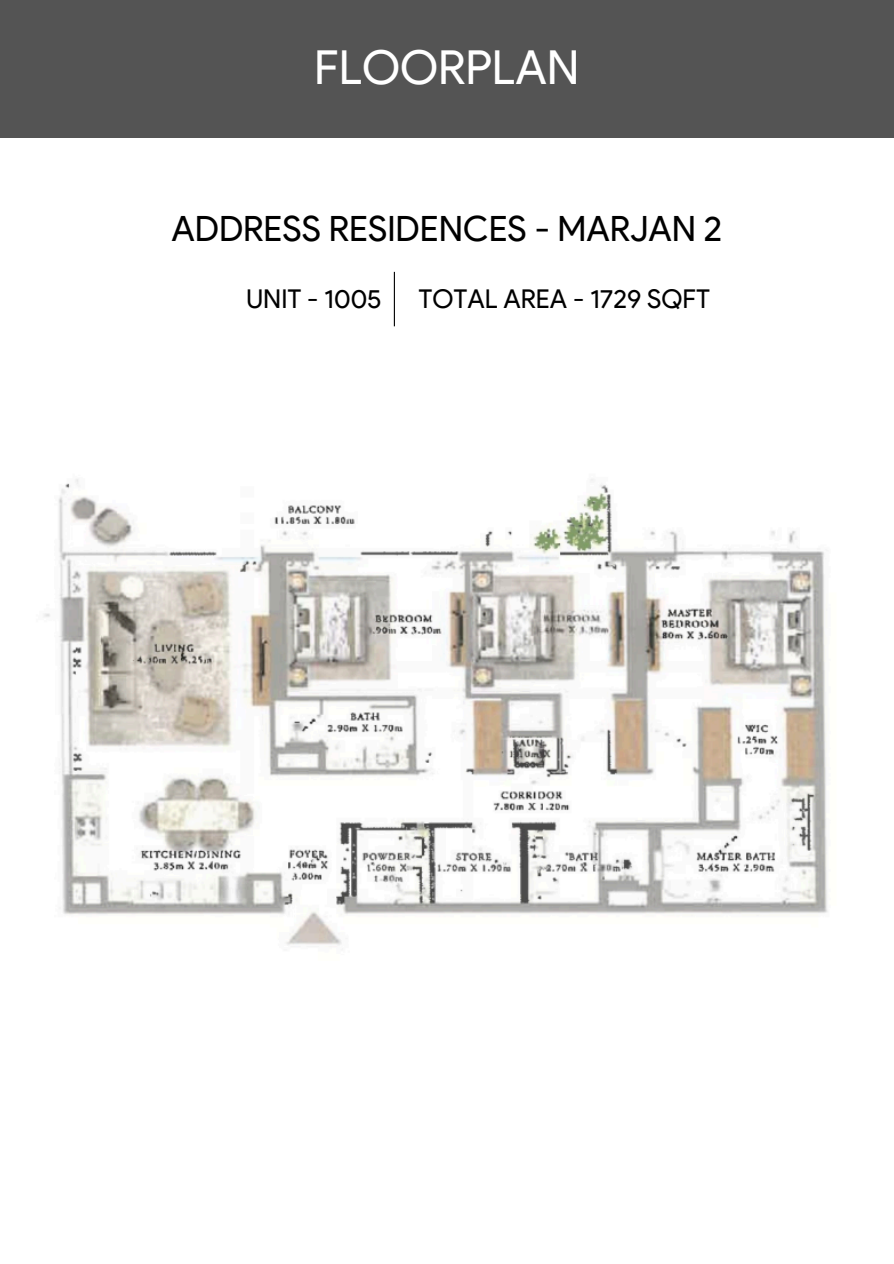
<style>
.page{position:relative;width:894px;height:1264px;background:#fff}
.page>*{position:absolute;margin:0;border:0;box-sizing:border-box;transform-origin:0 0}
.t1{font:46.95px "Product Sans";color:#fff}
.t2{font:34.95px "Product Sans";color:#000}
.t3{font:25.95px "Product Sans";color:#000}
</style>
<div class="page">
<div style="left:0;top:0;width:893px;height:138px;background:#545454"></div>
<hr style="left:394px;top:272px;width:1px;height:54px;background:#000">
<img style="left:43px;top:479px;width:785px;height:466px">
<h1 class="t1" style="left:314px;top:39px;width:267px">FLOORPLAN</h1>
<h2 class="t2" style="left:171px;top:207px;width:552px">ADDRESS RESIDENCES - MARJAN 2</h2>
<p class="t3" style="left:246px;top:283px;width:137px">UNIT - 1005</p>
<p class="t3" style="left:418px;top:283px;width:293px">TOTAL AREA - 1729 SQFT</p>
</div>
